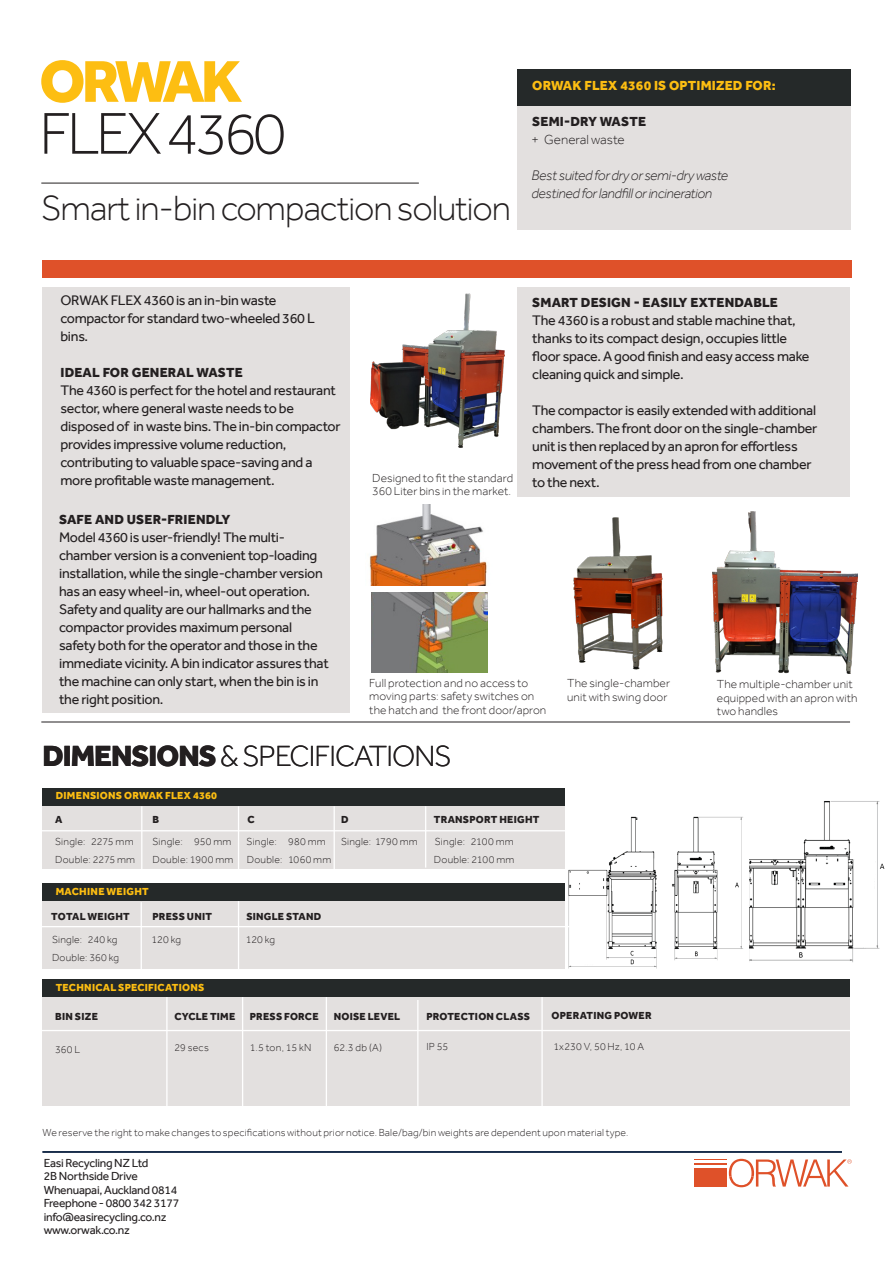
<style>
.page{position:relative;width:893px;height:1263px;background:#fff}
.page>*{position:absolute;margin:0;border:0;box-sizing:border-box;transform-origin:0 0}
.t1{font:300 60.9px "Effra";letter-spacing:-.065em;color:#231f20}
.t2{font:800 60.9px "Effra";letter-spacing:-.075em;color:#fdbe12}
.t3{font:300 36px "Effra";letter-spacing:-.03em;color:#231f20}
.t4{font:300 30px "Effra";letter-spacing:-.03em;color:#231f20}
.t5{font:14.25px/18px "Effra";letter-spacing:-.02em;color:#231f20}
.t6{font:italic 300 14.25px/18px "Effra";letter-spacing:-.02em;color:#231f20}
.Box{font:800 13.5px "Effra";letter-spacing:.015em;color:#231f20}
.t7{font:800 13.5px "Effra";letter-spacing:.015em;color:#fdbe12}
.Box-2{font:300 13.5px "Effra";color:#231f20}
.Tabb-asterix{font:300 12px/13.5px "Effra";letter-spacing:.01em;color:#231f20}
.t8{font:12px "Effra";letter-spacing:-.02em;color:#231f20}
.Tabb-head{font:300 10.5px "Effra";letter-spacing:.015em;color:#231f20}
.List_1{font:300 10.5px "Effra";letter-spacing:.025em;color:#231f20}
.List_1-2{font:800 10.5px "Effra";letter-spacing:.025em;color:#231f20}
.List_1-3{font:800 10.5px "Effra";letter-spacing:.025em;color:#fdbe12}
.Tabb-head-2{font:800 10.5px "Effra";letter-spacing:.02em;color:#231f20}
.s1{font-weight:800}
</style>
<div class="page">
<div style="left:694px;top:1177px;width:33px;height:9px;background:#df5129"></div>
<div style="left:694px;top:1172px;width:33px;height:5px;background:#df5129"></div>
<hr style="left:694px;top:1168px;width:33px;height:3px;background:#df5129">
<hr style="left:694px;top:1164px;width:33px;height:1px;background:#df5129">
<hr style="left:694px;top:1159px;width:33px;height:1px;background:#df5129">
<svg style="left:729px;top:1159px;width:123px;height:28px"></svg>
<img style="left:749px;top:801px;width:136px;height:162px">
<img style="left:568px;top:816px;width:175px;height:153px">
<img style="left:712px;top:511px;width:145px;height:163px">
<img style="left:573px;top:517px;width:90px;height:153px">
<img style="left:370px;top:293px;width:135px;height:155px">
<div style="left:43px;top:287px;width:307px;height:425px;background:#e3e0df"></div>
<hr style="left:41px;top:183px;width:378px;height:1px;background:#231f20">
<hr style="left:41px;top:722px;width:809px;height:1px;background:#231f20">
<div style="left:517px;top:69px;width:333px;height:161px;background:#e3e0df"></div>
<div style="left:517px;top:69px;width:333px;height:36px;background:#252929"></div>
<div style="left:43px;top:260px;width:809px;height:17px;background:#df5129"></div>
<hr style="left:43px;top:1152px;width:799px;height:1px;background:#001737">
<div style="left:518px;top:287px;width:332px;height:209px;background:#e3e0df"></div>
<img style="left:369px;top:505px;width:118px;height:80px">
<img style="left:372px;top:593px;width:116px;height:80px">
<div style="left:43px;top:901px;width:522px;height:67px;background:#e3e0df"></div>
<hr style="left:37px;top:926px;width:533px;height:1px;background:#fff">
<hr style="left:141px;top:902px;width:1px;height:69px;background:#fff">
<div style="left:43px;top:884px;width:522px;height:17px;background:#252929"></div>
<div style="left:43px;top:980px;width:807px;height:126px;background:#e3e0df"></div>
<hr style="left:166px;top:997px;width:2px;height:116px;background:#fff">
<hr style="left:242px;top:997px;width:1px;height:116px;background:#fff">
<hr style="left:326px;top:997px;width:1px;height:116px;background:#fff">
<hr style="left:417px;top:1000px;width:1px;height:116px;background:#fff">
<hr style="left:541px;top:997px;width:2px;height:116px;background:#fff">
<hr style="left:32px;top:1030px;width:820px;height:1px;background:#fff">
<div style="left:43px;top:980px;width:807px;height:17px;background:#252929"></div>
<div style="left:43px;top:794px;width:522px;height:75px;background:#e3e0df"></div>
<hr style="left:37px;top:830px;width:533px;height:1px;background:#fff">
<hr style="left:141px;top:806px;width:1px;height:69px;background:#fff">
<hr style="left:238px;top:806px;width:1px;height:69px;background:#fff">
<hr style="left:334px;top:806px;width:1px;height:69px;background:#fff">
<div style="left:43px;top:788px;width:522px;height:17px;background:#252929"></div>
<hr style="left:425px;top:806px;width:1px;height:61px;background:#fff">
<hr style="left:238px;top:901px;width:1px;height:69px;background:#fff">
<p class="t2" style="left:39px;top:45px;width:205px">ORWAK</p>
<p class="t1" style="left:39px;top:97px;width:249px">FLEX 4360</p>
<p class="t3" style="left:41px;top:186px;width:471px">Smart in-bin compaction solution</p>
<p class="t7" style="left:532px;top:77px;width:245px">ORWAK FLEX 4360 IS OPTIMIZED FOR:</p>
<p class="Box" style="left:532px;top:113px;width:115px">SEMI-DRY WASTE</p>
<p class="Box-2" style="left:531px;top:131px;width:95px">+ General waste</p>
<p class="t6" style="left:531px;top:166px;width:198px">Best suited for dry or semi-dry waste destined for landfill or incineration</p>
<p class="t5" style="left:60px;top:291px;width:256px">ORWAK FLEX 4360 is an in-bin waste compactor for standard two-wheeled 360 L bins.</p>
<p class="Box" style="left:60px;top:365px;width:184px">IDEAL FOR GENERAL WASTE</p>
<p class="t5" style="left:60px;top:381px;width:282px">The 4360 is perfect for the hotel and restaurant sector, where general waste needs to be disposed of in waste bins. The in-bin compactor provides impressive volume reduction, contributing to valuable space-saving and a more profitable waste management.</p>
<p class="Tabb-asterix" style="left:372px;top:471px;width:142px">Designed to fit the standard<br>360 Liter bins in the market.</p>
<p class="Box" style="left:532px;top:294px;width:247px">SMART DESIGN - EASILY EXTENDABLE</p>
<p class="t5" style="left:532px;top:311px;width:279px">The 4360 is a robust and stable machine that, thanks to its compact design, occupies little floor space. A good finish and easy access make cleaning quick and simple.</p>
<p class="t5" style="left:532px;top:401px;width:287px">The compactor is easily extended with additional chambers. The front door on the single-chamber unit is then replaced by an apron for effortless movement of the press head from one chamber to the next.</p>
<p class="Box" style="left:59px;top:511px;width:173px">SAFE AND USER-FRIENDLY</p>
<p class="t5" style="left:59px;top:528px;width:271px">Model 4360 is user-friendly! The multi&shy;chamber version is a convenient top-loading installation, while the single-chamber version has an easy wheel-in, wheel-out operation.<br>Safety and quality are our hallmarks and the compactor provides maximum personal safety both for the operator and those in the immediate vicinity. A bin indicator assures that the machine can only start, when the bin is in the right position.</p>
<p class="Tabb-asterix" style="left:369px;top:676px;width:179px">Full protection and no access to moving parts: safety switches on the hatch and the front door/apron</p>
<p class="Tabb-asterix" style="left:567px;top:676px;width:104px">The single-chamber unit with swing door</p>
<p class="t4" style="left:42px;top:738px;width:411px"><span class="s1">DIMENSIONS</span> &amp; SPECIFICATIONS</p>
<p class="List_1-3" style="left:56px;top:789px;width:163px">DIMENSIONS ORWAK FLEX 4360</p>
<p class="List_1-2" style="left:55px;top:813px;width:9px">A</p>
<p class="List_1-2" style="left:152px;top:813px;width:8px">B</p>
<p class="List_1-2" style="left:247px;top:813px;width:9px">C</p>
<p class="List_1-2" style="left:341px;top:813px;width:9px">D</p>
<p class="List_1-2" style="left:434px;top:813px;width:107px">TRANSPORT HEIGHT</p>
<p class="List_1" style="left:55px;top:835px;width:80px">Single: 2275 mm</p>
<p class="List_1" style="left:152px;top:835px;width:80px">Single: 950 mm</p>
<p class="List_1" style="left:247px;top:835px;width:81px">Single: 980 mm</p>
<p class="List_1" style="left:341px;top:835px;width:78px">Single: 1790 mm</p>
<p class="List_1" style="left:435px;top:835px;width:80px">Single: 2100 mm</p>
<p class="List_1" style="left:55px;top:853px;width:81px">Double: 2275 mm</p>
<p class="List_1" style="left:152px;top:853px;width:83px">Double: 1900 mm</p>
<p class="List_1" style="left:247px;top:853px;width:86px">Double: 1060 mm</p>
<p class="List_1" style="left:434px;top:853px;width:82px">Double: 2100 mm</p>
<p class="List_1-3" style="left:56px;top:885px;width:94px">MACHINE WEIGHT</p>
<p class="List_1-2" style="left:51px;top:910px;width:80px">TOTAL WEIGHT</p>
<p class="List_1-2" style="left:152px;top:910px;width:61px">PRESS UNIT</p>
<p class="List_1-2" style="left:246px;top:910px;width:76px">SINGLE STAND</p>
<p class="List_1" style="left:52px;top:933px;width:67px">Single: 240 kg</p>
<p class="List_1" style="left:152px;top:933px;width:31px">120 kg</p>
<p class="List_1" style="left:246px;top:933px;width:31px">120 kg</p>
<p class="List_1" style="left:52px;top:951px;width:69px">Double: 360 kg</p>
<p class="List_1-3" style="left:56px;top:981px;width:150px">TECHNICAL SPECIFICATIONS</p>
<p class="List_1-2" style="left:55px;top:1010px;width:44px">BIN SIZE</p>
<p class="Tabb-head" style="left:55px;top:1043px;width:27px">360 L</p>
<p class="List_1-2" style="left:174px;top:1010px;width:62px">CYCLE TIME</p>
<p class="Tabb-head" style="left:174px;top:1041px;width:36px">29 secs</p>
<p class="List_1-2" style="left:250px;top:1010px;width:70px">PRESS FORCE</p>
<p class="Tabb-head" style="left:250px;top:1041px;width:63px">1.5 ton, 15 kN</p>
<p class="List_1-2" style="left:334px;top:1010px;width:68px">NOISE LEVEL</p>
<p class="Tabb-head" style="left:334px;top:1041px;width:50px">62.3 db (A)</p>
<p class="Tabb-head-2" style="left:426px;top:1010px;width:105px">PROTECTION CLASS</p>
<p class="Tabb-head" style="left:426px;top:1040px;width:23px">IP 55</p>
<p class="List_1-2" style="left:551px;top:1009px;width:102px">OPERATING POWER</p>
<p class="Tabb-head" style="left:553px;top:1040px;width:92px">1x230 V, 50 Hz, 10 A</p>
<p class="Tabb-head" style="left:42px;top:1126px;width:587px">We reserve the right to make changes to specifications without prior notice. Bale/bag/bin weights are dependent upon material type.</p>
<p class="t8" style="left:44px;top:1155px;width:106px">Easi Recycling NZ Ltd</p>
<p class="t8" style="left:44px;top:1169px;width:96px">2B Northside Drive</p>
<p class="t8" style="left:44px;top:1182px;width:135px">Whenuapai, Auckland 0814</p>
<p class="t8" style="left:44px;top:1196px;width:137px">Freephone - 0800 342 3177</p>
<p class="t8" style="left:44px;top:1209px;width:124px">info@easirecycling.co.nz</p>
<p class="t8" style="left:44px;top:1223px;width:88px">www.orwak.co.nz</p>
<p class="Tabb-asterix" style="left:717px;top:677px;width:142px">The multiple-chamber unit equipped with an apron with two handles</p>
</div>
